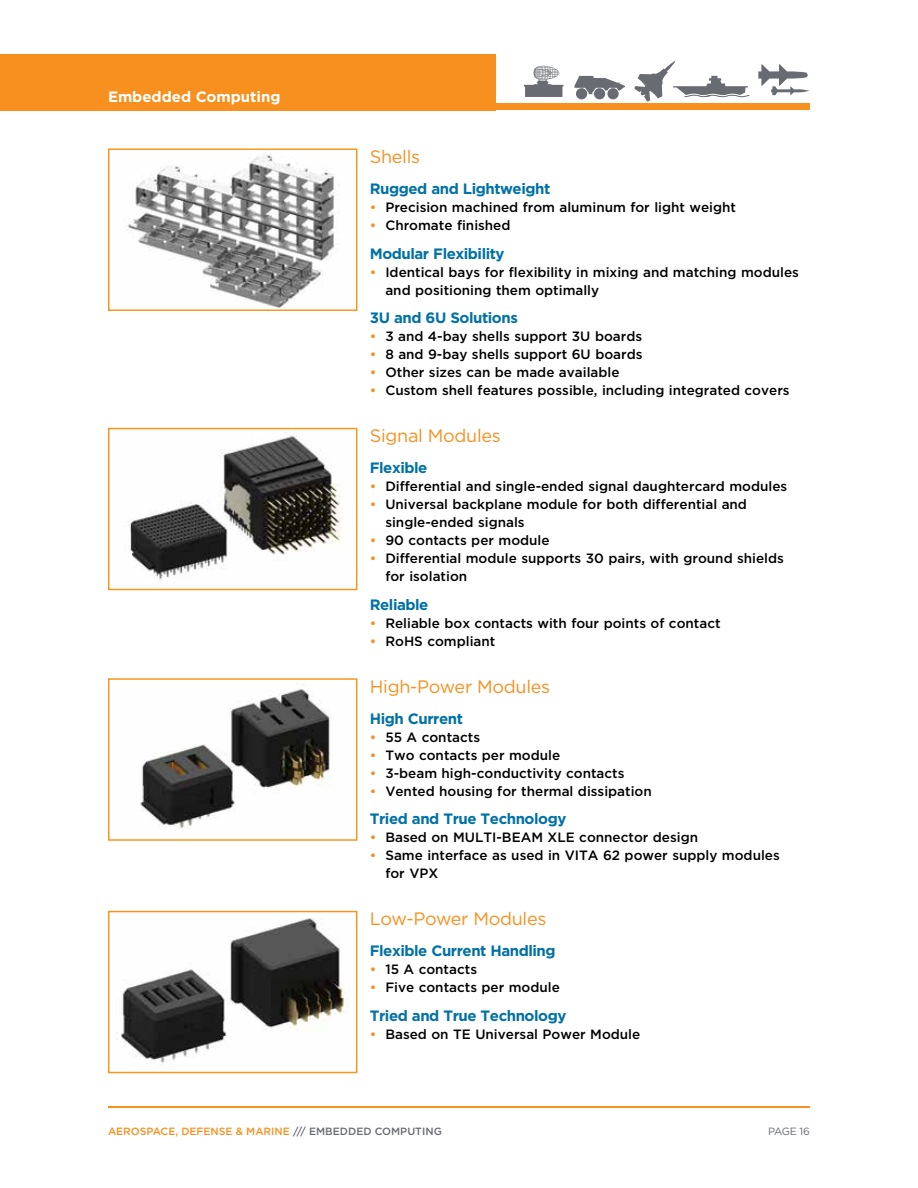
<style>
.page{position:relative;width:918px;height:1188px;background:#fff}
.page>*{position:absolute;margin:0;border:0;box-sizing:border-box;transform-origin:0 0}
.t1{font:18px "Gotham";letter-spacing:-.015em;color:#f7901e}
.t2{font:700 15px "Gotham";letter-spacing:-.03em;color:#0071a6}
.t3{font:700 15px "Gotham";color:#fff}
.t4{font:500 13.5px/18px "Gotham";color:#000}
.t5{font:500 10.5px "Gotham";color:#f7901e}
.t6{font:10.5px "Gotham";letter-spacing:-.04em;color:#696b73}
.s1{color:#f7901e}
.s2{color:#696b73}
</style>
<div class="page">
<svg style="left:758px;top:64px;width:51px;height:31px"></svg>
<svg style="left:524px;top:66px;width:39px;height:31px"></svg>
<svg style="left:634px;top:61px;width:115px;height:41px"></svg>
<div style="left:594px;top:88px;width:11px;height:11px;background:#696b73;border-radius:50%"></div>
<div style="left:607px;top:88px;width:12px;height:11px;background:#696b73;border-radius:50%"></div>
<svg style="left:574px;top:76px;width:51px;height:18px"></svg>
<div style="left:576px;top:88px;width:11px;height:11px;background:#696b73;border-radius:50%"></div>
<hr style="left:108px;top:1106px;width:702px;height:2px;background:#f7901e">
<div style="left:0;top:54px;width:495px;height:56px;background:#f7901e"></div>
<div style="left:0;top:104px;width:810px;height:6px;background:#f7901e"></div>
<img style="left:126px;top:152px;width:212px;height:156px">
<div style="left:108px;top:148px;width:249px;height:163px;border:2px solid #f8971d"></div>
<img style="left:128px;top:432px;width:213px;height:148px">
<div style="left:108px;top:428px;width:249px;height:162px;border:2px solid #f8971d"></div>
<img style="left:140px;top:683px;width:191px;height:146px">
<div style="left:108px;top:678px;width:249px;height:163px;border:2px solid #f8971d"></div>
<img style="left:116px;top:918px;width:233px;height:146px">
<div style="left:108px;top:911px;width:249px;height:162px;border:2px solid #f8971d"></div>
<p class="t3" style="left:108px;top:87px;width:174px">Embedded Computing</p>
<h1 class="t1" style="left:370px;top:145px;width:52px">Shells</h1>
<p class="t2" style="left:370px;top:179px;width:182px">Rugged and Lightweight</p>
<p class="t4" style="left:370px;top:198px;width:368px"><span class="s1">•</span> Precision machined from aluminum for light weight</p>
<p class="t4" style="left:370px;top:216px;width:142px"><span class="s1">•</span> Chromate finished</p>
<p class="t2" style="left:370px;top:243px;width:136px">Modular Flexibility</p>
<p class="t4" style="left:385px;top:263px;width:415px;text-indent:-16px"><span class="s1">•</span> Identical bays for flexibility in mixing and matching modules and positioning them optimally</p>
<p class="t2" style="left:370px;top:308px;width:150px">3U and 6U Solutions</p>
<p class="t4" style="left:370px;top:328px;width:274px"><span class="s1">•</span> 3 and 4-bay shells support 3U boards</p>
<p class="t4" style="left:370px;top:346px;width:274px"><span class="s1">•</span> 8 and 9-bay shells support 6U boards</p>
<p class="t4" style="left:370px;top:364px;width:251px"><span class="s1">•</span> Other sizes can be made available</p>
<p class="t4" style="left:370px;top:381px;width:421px"><span class="s1">•</span> Custom shell features possible, including integrated covers</p>
<h1 class="t1" style="left:370px;top:424px;width:132px">Signal Modules</h1>
<p class="t2" style="left:370px;top:458px;width:59px">Flexible</p>
<p class="t4" style="left:370px;top:477px;width:419px"><span class="s1">•</span> Differential and single-ended signal daughtercard modules</p>
<p class="t4" style="left:385px;top:495px;width:363px;text-indent:-16px"><span class="s1">•</span> Universal backplane module for both differential and single-ended signals</p>
<p class="t4" style="left:370px;top:531px;width:181px"><span class="s1">•</span> 90 contacts per module</p>
<p class="t4" style="left:385px;top:549px;width:400px;text-indent:-16px"><span class="s1">•</span> Differential module supports 30 pairs, with ground shields for isolation</p>
<p class="t2" style="left:370px;top:595px;width:60px">Reliable</p>
<p class="t4" style="left:370px;top:614px;width:352px"><span class="s1">•</span> Reliable box contacts with four points of contact</p>
<p class="t4" style="left:370px;top:632px;width:127px"><span class="s1">•</span> RoHS compliant</p>
<h1 class="t1" style="left:370px;top:675px;width:182px">High-Power Modules</h1>
<p class="t2" style="left:370px;top:708px;width:95px">High Current</p>
<p class="t4" style="left:370px;top:728px;width:112px"><span class="s1">•</span> 55 A contacts</p>
<p class="t4" style="left:370px;top:746px;width:192px"><span class="s1">•</span> Two contacts per module</p>
<p class="t4" style="left:370px;top:764px;width:256px"><span class="s1">•</span> 3-beam high-conductivity contacts</p>
<p class="t4" style="left:370px;top:782px;width:284px"><span class="s1">•</span> Vented housing for thermal dissipation</p>
<p class="t2" style="left:370px;top:809px;width:198px">Tried and True Technology</p>
<p class="t4" style="left:370px;top:829px;width:330px"><span class="s1">•</span> Based on MULTI-BEAM XLE connector design</p>
<p class="t4" style="left:385px;top:847px;width:396px;text-indent:-16px"><span class="s1">•</span> Same interface as used in VITA 62 power supply modules for VPX</p>
<h1 class="t1" style="left:370px;top:907px;width:178px">Low-Power Modules</h1>
<p class="t2" style="left:370px;top:941px;width:187px">Flexible Current Handling</p>
<p class="t4" style="left:370px;top:960px;width:109px"><span class="s1">•</span> 15 A contacts</p>
<p class="t4" style="left:370px;top:978px;width:192px"><span class="s1">•</span> Five contacts per module</p>
<p class="t2" style="left:370px;top:1006px;width:198px">Tried and True Technology</p>
<p class="t4" style="left:370px;top:1025px;width:272px"><span class="s1">•</span> Based on TE Universal Power Module</p>
<p class="t5" style="left:108px;top:1124px;width:335px">AEROSPACE, DEFENSE &amp; MARINE <span class="s2">/// EMBEDDED COMPUTING</span></p>
<p class="t6" style="left:768px;top:1125px;width:43px">PAGE 16</p>
</div>
